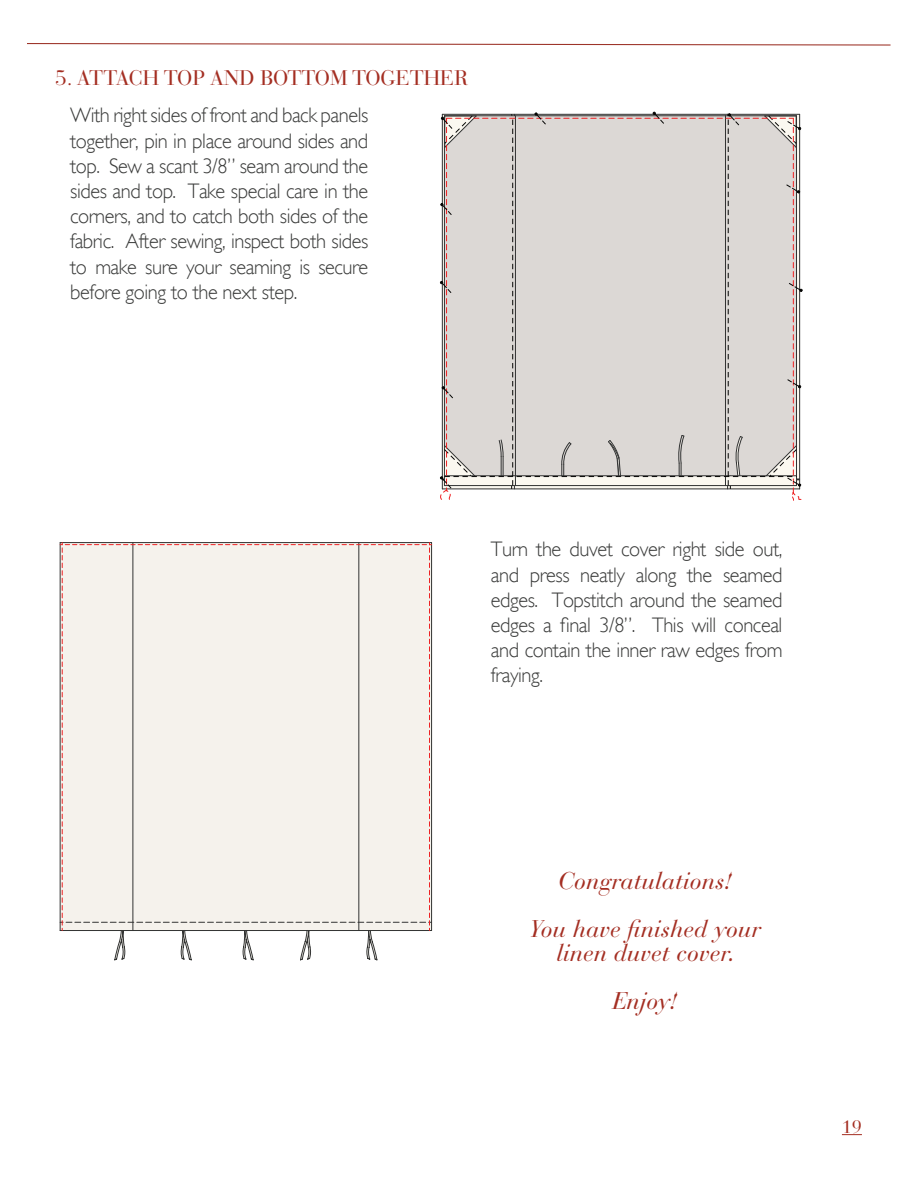
<style>
.page{position:relative;width:918px;height:1188px;background:#fff}
.page>*{position:absolute;margin:0;border:0;box-sizing:border-box;transform-origin:0 0}
.t1{font:italic 24px/24px "Bauer Bodoni Std";color:#a42e22;text-align:center}
.t2{font:300 21px/25.2px "Gill Sans";letter-spacing:-.02em;color:#3a3b3a;text-align:justify}
.subhead_red{font:21px "Bauer Bodoni Std";color:#a42e22}
.t3{font:18px "Bauer Bodoni Std";color:#a42e22}
</style>
<div class="page">
<svg style="left:27px;top:43px;width:864px;height:3px"></svg>
<svg style="left:842px;top:1134px;width:20px;height:1px"></svg>
<svg style="left:439px;top:112px;width:363px;height:389px;background:#d7d3d0"></svg>
<svg style="left:60px;top:543px;width:372px;height:417px;background:#f2eee8"></svg>
<p class="subhead_red" style="left:55px;top:65px;width:415px">5. ATTACH TOP AND BOTTOM TOGETHER</p>
<p class="t2" style="left:70px;top:103px;width:300px">With right sides of front and back panels together, pin in place around sides and top. Sew a scant 3/8” seam around the sides and top. Take special care in the corners, and to catch both sides of the fabric. After sewing, inspect both sides to make sure your seaming is secure before going to the next step.</p>
<p class="t2" style="left:491px;top:537px;width:293px">Turn the duvet cover right side out, and press neatly along the seamed edges. Topstitch around the seamed edges a final 3/8”. This will conceal and contain the inner raw edges from fraying.</p>
<p class="t1" style="left:558px;top:869px;width:176px">Congratulations!</p>
<p class="t1" style="left:530px;top:917px;width:233px">You have finished your linen duvet cover.</p>
<p class="t1" style="left:613px;top:989px;width:67px">Enjoy!</p>
<p class="t3" style="left:842px;top:1116px;width:22px">19</p>
</div>
